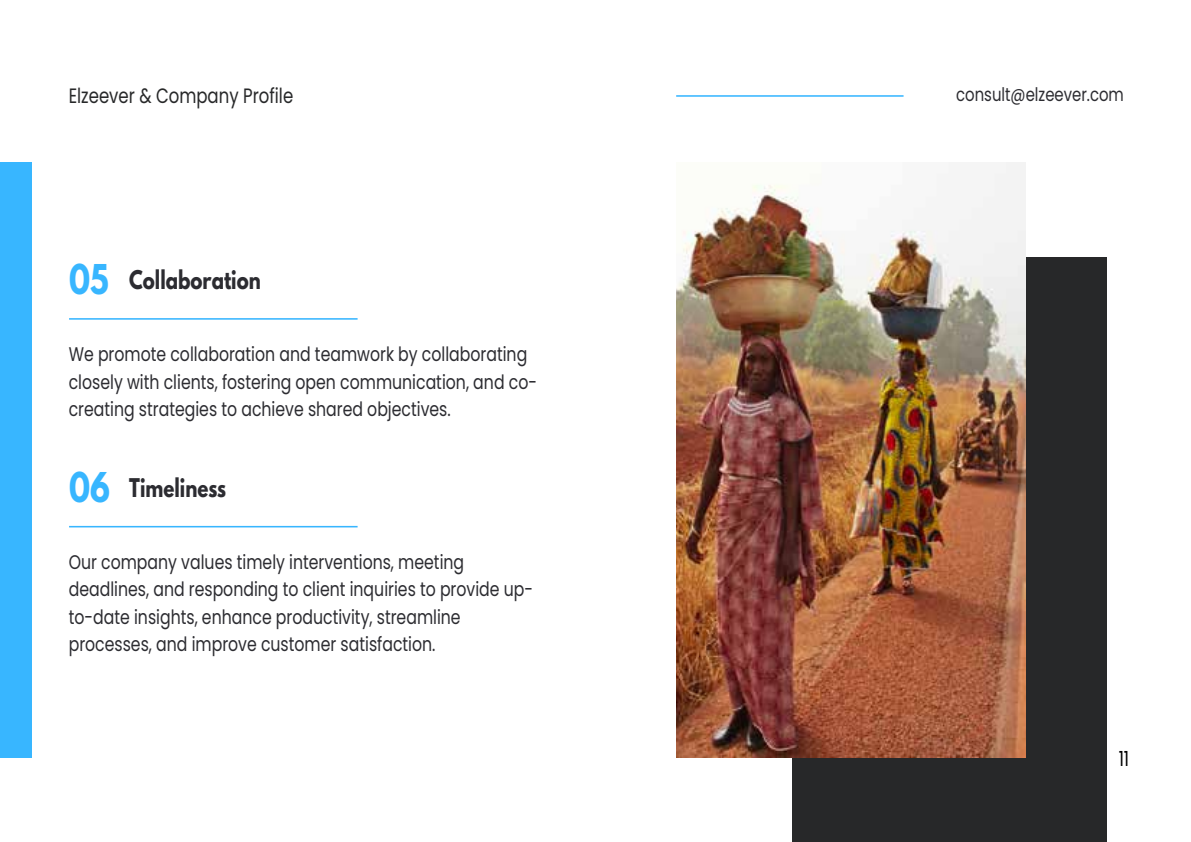
<style>
.page{position:relative;width:1191px;height:842px;background:#fff}
.page>*{position:absolute;margin:0;border:0;box-sizing:border-box;transform-origin:0 0}
.t1{font:700 36.4px "League Spartan";color:#38b6ff;scale:.8 1}
.t2{font:700 22.8px "League Spartan";color:#2c2c31;scale:.8 1}
.t3{font:20.8px "Poppins";color:#272829;scale:.8 1}
.t4{font:20.8px "Poppins";color:#000;scale:.8 1}
.t5{font:19.8px/27.2px "Poppins";color:#2c2c31;scale:.8 1}
.t6{font:18.8px "Poppins";color:#2c2c31;scale:.8 1}
</style>
<div class="page">
<hr style="left:676px;top:95px;width:227px;height:2px;background:#38b6ff">
<div style="left:0;top:162px;width:31px;height:596px;background:#38b6ff"></div>
<div style="left:792px;top:258px;width:315px;height:584px;background:#272829"></div>
<img style="left:676px;top:162px;width:349px;height:596px">
<hr style="left:69px;top:318px;width:288px;height:2px;background:#38b6ff">
<hr style="left:69px;top:526px;width:288px;height:1px;background:#38b6ff">
<p class="t3" style="left:69px;top:84px;width:282px">Elzeever &amp; Company Profile</p>
<p class="t6" style="left:956px;top:84px;width:211px">consult@elzeever.com</p>
<h1 class="t1" style="left:69px;top:251px;width:51px">05</h1>
<p class="t2" style="left:129px;top:262px;width:166px">Collaboration</p>
<p class="t5" style="left:69px;top:341px;width:587px">We promote collaboration and teamwork by collaborating closely with clients, fostering open communication, and co&shy;creating strategies to achieve shared objectives.</p>
<h1 class="t1" style="left:69px;top:459px;width:53px">06</h1>
<p class="t2" style="left:129px;top:469px;width:123px">Timeliness</p>
<p class="t5" style="left:69px;top:549px;width:582px">Our company values timely interventions, meeting deadlines, and responding to client inquiries to provide up&shy;to-date insights, enhance productivity, streamline processes, and improve customer satisfaction.</p>
<p class="t4" style="left:1118px;top:747px;width:15px">11</p>
</div>
